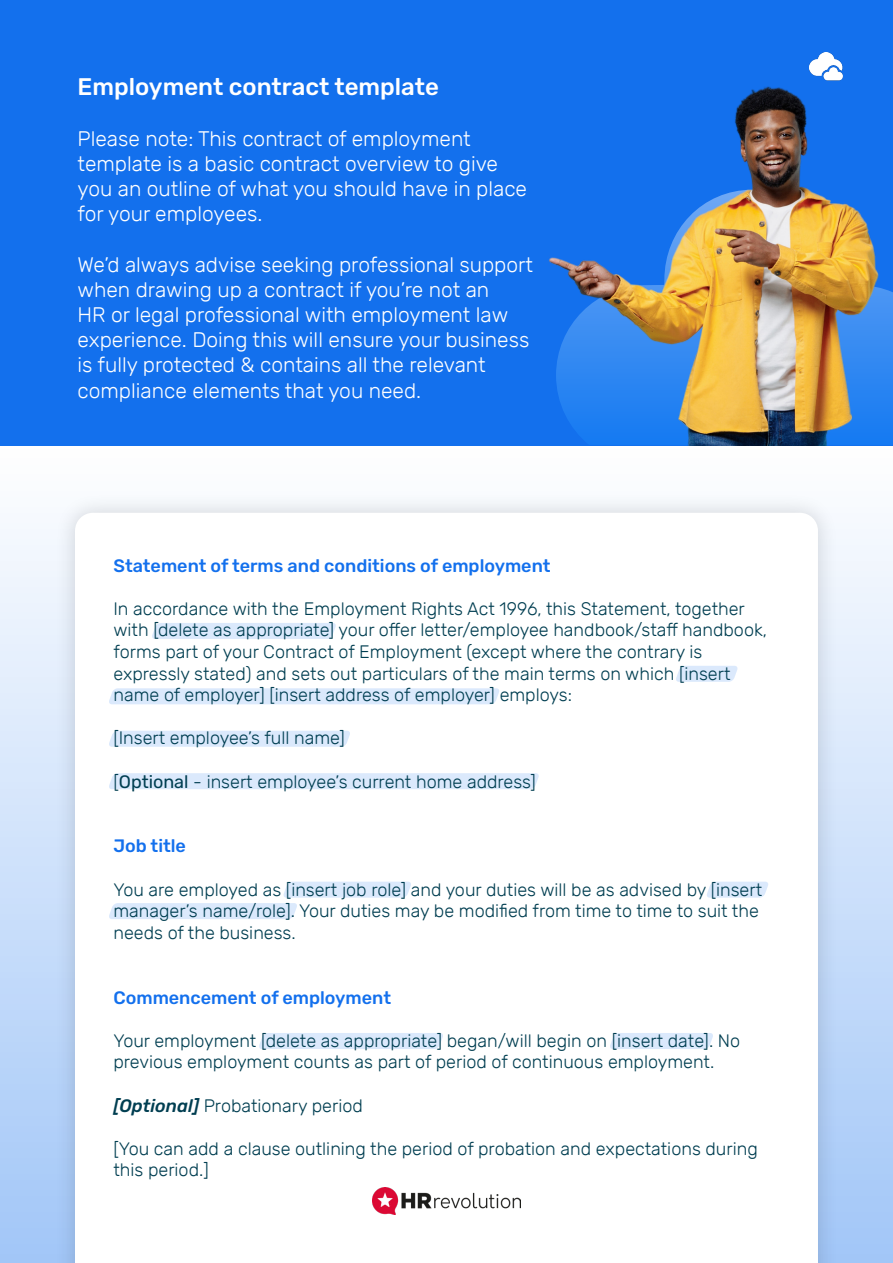
<style>
.page{position:relative;width:893px;height:1263px;background:#fff}
.page>*{position:absolute;margin:0;border:0;box-sizing:border-box;transform-origin:0 0}
.H3_white{font:500 24px "Rubik";color:#fff}
.Body_copy_white{font:300 21px/25.2px "Rubik";color:#fff}
.Template_copy{font:300 18px/21.6px "Rubik";color:#003e51}
.Template_title{font:500 18px "Rubik";color:#1370ed}
.s1{font-weight:400}
.s2{font-weight:500;font-style:italic}
</style>
<div class="page">
<div style="left:0;top:445px;width:893px;height:818px;background:linear-gradient(to bottom,#fefefe,#a2c6f7)"></div>
<div style="left:0;top:0;width:893px;height:445px;background:#1370ed"></div>
<div style="left:54px;top:492px;width:785px;height:771px;background:#000;opacity:.15"></div>
<svg style="left:75px;top:513px;width:743px;height:750px"></svg>
<img style="left:810px;top:52px;width:33px;height:29px">
<svg style="left:675px;top:666px;width:64px;height:16px"></svg>
<svg style="left:108px;top:688px;width:392px;height:16px;background:#dce9fc"></svg>
<div style="left:108px;top:731px;width:243px;height:16px;background:#dbe9fc"></div>
<div style="left:108px;top:773px;width:432px;height:16px;background:#dbe9fc"></div>
<svg style="left:705px;top:882px;width:64px;height:16px"></svg>
<svg style="left:108px;top:882px;width:304px;height:37px"></svg>
<div style="left:258px;top:1033px;width:186px;height:16px;background:#dbe9fc"></div>
<div style="left:609px;top:1033px;width:105px;height:16px;background:#dbe9fc"></div>
<div style="left:151px;top:623px;width:186px;height:16px;background:#dbe9fc"></div>
<img style="left:372px;top:1188px;width:149px;height:27px">
<img style="left:549px;top:86px;width:344px;height:359px">
<p class="H3_white" style="left:78px;top:73px;width:363px">Employment contract template</p>
<p class="Body_copy_white" style="left:78px;top:126px;width:451px">Please note: This contract of employment template is a basic contract overview to give you an outline of what you should have in place for your employees.</p>
<p class="Body_copy_white" style="left:78px;top:252px;width:457px">We’d always advise seeking professional support when drawing up a contract if you’re not an<br>HR or legal professional with employment law experience. Doing this will ensure your business is fully protected &amp; contains all the relevant compliance elements that you need.</p>
<p class="Template_title" style="left:113px;top:555px;width:439px">Statement of terms and conditions of employment</p>
<p class="Template_copy" style="left:113px;top:598px;width:655px">In accordance with the Employment Rights Act 1996, this Statement, together with [delete as appropriate] your offer letter/employee handbook/staff handbook, forms part of your Contract of Employment (except where the contrary is expressly stated) and sets out particulars of the main terms on which [insert name of employer] [insert address of employer] employs:</p>
<p class="Template_copy" style="left:113px;top:728px;width:233px">[Insert employee’s full name]</p>
<p class="Template_copy" style="left:113px;top:771px;width:424px">[<span class="s1">Optional</span> - insert employee’s current home address]</p>
<p class="Template_title" style="left:113px;top:836px;width:74px">Job title</p>
<p class="Template_copy" style="left:113px;top:879px;width:650px">You are employed as [insert job role] and your duties will be as advised by [insert manager’s name/role]. Your duties may be modified from time to time to suit the needs of the business.</p>
<p class="Template_title" style="left:113px;top:987px;width:279px">Commencement of employment</p>
<p class="Template_copy" style="left:113px;top:1030px;width:628px">Your employment [delete as appropriate] began/will begin on [insert date]. No previous employment counts as part of period of continuous employment.</p>
<p class="Template_copy" style="left:113px;top:1095px;width:251px"><span class="s2">[Optional]</span> Probationary period</p>
<p class="Template_copy" style="left:113px;top:1138px;width:646px">[You can add a clause outlining the period of probation and expectations during this period.]</p>
</div>
